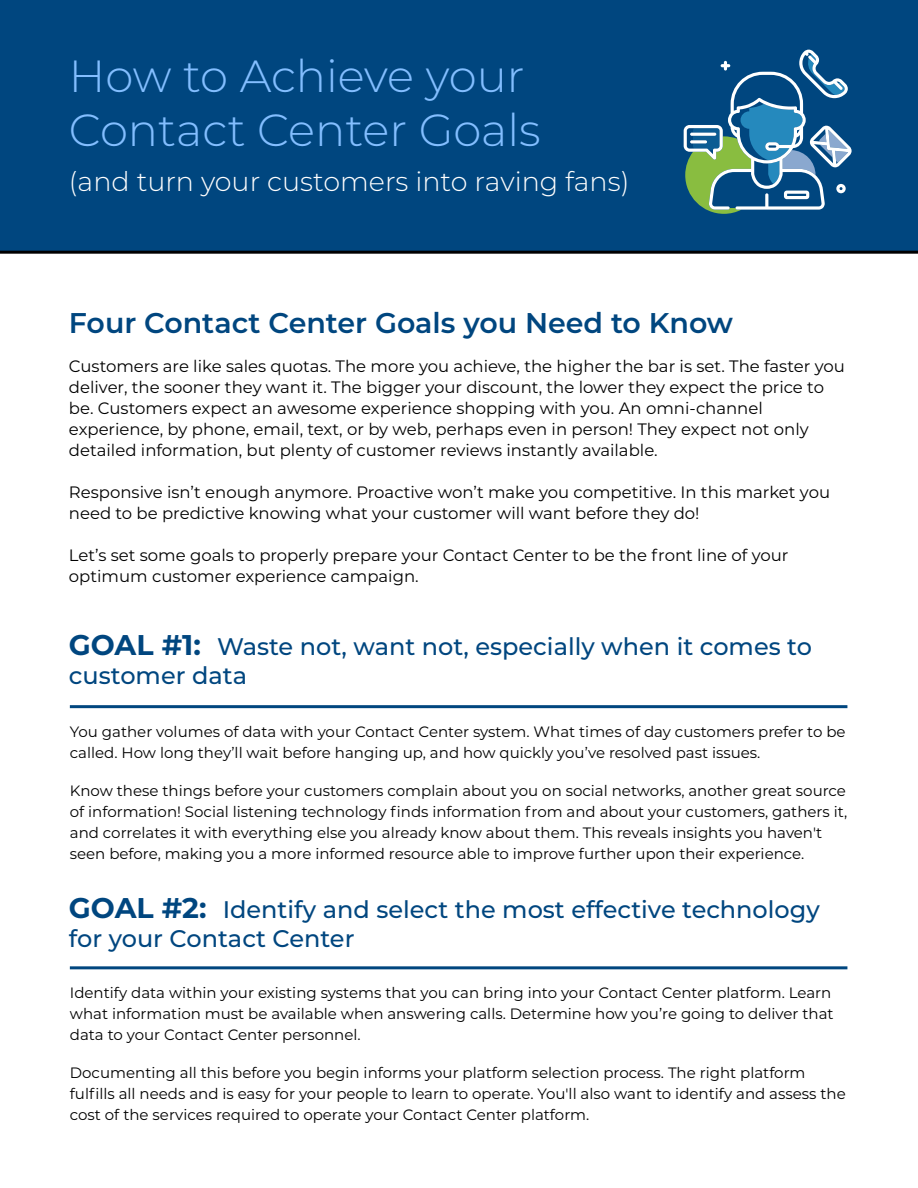
<style>
.page{position:relative;width:918px;height:1188px;background:#fff}
.page>*{position:absolute;margin:0;border:0;box-sizing:border-box;transform-origin:0 0}
.t1{font:300 45px/54px "Montserrat";color:#83beff}
.t2{font:600 28.5px "Montserrat";color:#00467f}
.t3{font:300 27px "Montserrat";color:#fff}
.t4{font:500 24px/28.8px "Montserrat";color:#00467f}
.t5{font:16.5px/21px "Montserrat";color:#000}
.t6{font:15px/21px "Montserrat";color:#000}
.s1{font-weight:700;font-size:28.5px}
</style>
<div class="page">
<hr style="left:70px;top:705px;width:777px;height:3px;background:#00467f">
<div style="left:0;top:0;width:918px;height:254px;background:#00467f"></div>
<hr style="left:70px;top:966px;width:777px;height:3px;background:#00467f">
<svg style="left:684px;top:50px;width:168px;height:164px"></svg>
<h1 class="t1" style="left:69px;top:48px;width:473px">How to Achieve your<br>Contact Center Goals</h1>
<h3 class="t3" style="left:69px;top:163px;width:562px">(and turn your customers into raving fans)</h3>
<h2 class="t2" style="left:69px;top:302px;width:666px">Four Contact Center Goals you Need to Know</h2>
<p class="t5" style="left:69px;top:355px;width:777px">Customers are like sales quotas. The more you achieve, the higher the bar is set. The faster you deliver, the sooner they want it. The bigger your discount, the lower they expect the price to be. Customers expect an awesome experience shopping with you. An omni-channel experience, by phone, email, text, or by web, perhaps even in person! They expect not only detailed information, but plenty of customer reviews instantly available.</p>
<p class="t5" style="left:69px;top:481px;width:763px">Responsive isn’t enough anymore. Proactive won’t make you competitive. In this market you need to be predictive knowing what your customer will want before they do!</p>
<p class="t5" style="left:69px;top:544px;width:721px">Let’s set some goals to properly prepare your Contact Center to be the front line of your optimum customer experience campaign.</p>
<h3 class="t4" style="left:69px;top:631px;width:745px"><span class="s1">GOAL #1:</span> Waste not, want not, especially when it comes to customer data</h3>
<p class="t6" style="left:70px;top:721px;width:777px">You gather volumes of data with your Contact Center system. What times of day customers prefer to be called. How long they’ll wait before hanging up, and how quickly you’ve resolved past issues.</p>
<p class="t6" style="left:70px;top:779px;width:779px">Know these things before your customers complain about you on social networks, another great source of information! Social listening technology finds information from and about your customers, gathers it, and correlates it with everything else you already know about them. This reveals insights you haven't seen before, making you a more informed resource able to improve further upon their experience.</p>
<h3 class="t4" style="left:69px;top:895px;width:752px"><span class="s1">GOAL #2:</span> Identify and select the most effective technology for your Contact Center</h3>
<p class="t6" style="left:70px;top:982px;width:765px">Identify data within your existing systems that you can bring into your Contact Center platform. Learn what information must be available when answering calls. Determine how you’re going to deliver that data to your Contact Center personnel.</p>
<p class="t6" style="left:70px;top:1061px;width:777px">Documenting all this before you begin informs your platform selection process. The right platform fulfills all needs and is easy for your people to learn to operate. You'll also want to identify and assess the cost of the services required to operate your Contact Center platform.</p>
</div>
